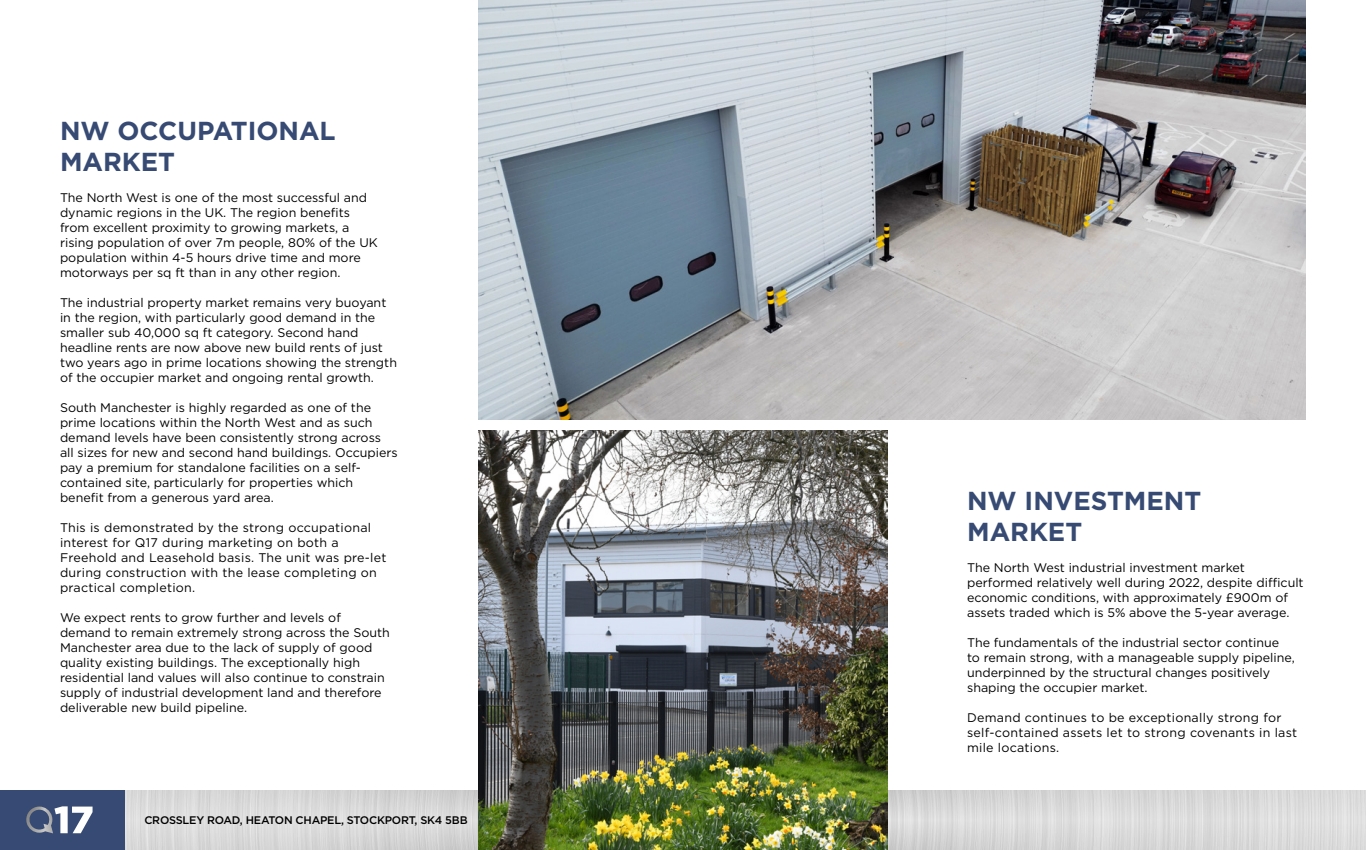
<style>
.page{position:relative;width:1366px;height:850px;background:#fff}
.page>*{position:absolute;margin:0;border:0;box-sizing:border-box;transform-origin:0 0}
.t1{font:700 26px/31.2px "Gotham";color:#364a73}
.t2{font:12.5px/15px "Gotham";color:#000}
.t3{font:12.5px/15px "Gotham";letter-spacing:.02em;color:#000}
.t4{font:500 11px "Gotham";letter-spacing:-.02em;color:#000}
</style>
<div class="page">
<div style="left:0;top:790px;width:126px;height:60px;background:#364a73"></div>
<img style="left:26px;top:807px;width:27px;height:26px">
<svg style="left:54px;top:806px;width:39px;height:27px"></svg>
<img style="left:126px;top:790px;width:1240px;height:60px">
<img style="left:479px;top:0;width:827px;height:420px">
<img style="left:479px;top:430px;width:408px;height:420px">
<h1 class="t1" style="left:60px;top:115px;width:277px">NW OCCUPATIONAL<br>MARKET</h1>
<p class="t2" style="left:60px;top:190px;width:319px">The North West is one of the most successful and dynamic regions in the UK. The region benefits from excellent proximity to growing markets, a rising population of over 7m people, 80% of the UK population within 4-5 hours drive time and more motorways per sq ft than in any other region.</p>
<p class="t2" style="left:60px;top:295px;width:339px">The industrial property market remains very buoyant in the region, with particularly good demand in the smaller sub 40,000 sq ft category. Second hand headline rents are now above new build rents of just two years ago in prime locations showing the strength of the occupier market and ongoing rental growth.</p>
<p class="t2" style="left:60px;top:400px;width:339px">South Manchester is highly regarded as one of the prime locations within the North West and as such demand levels have been consistently strong across all sizes for new and second hand buildings. Occupiers pay a premium for standalone facilities on a self&shy;contained site, particularly for properties which benefit from a generous yard area.</p>
<p class="t3" style="left:60px;top:520px;width:328px">This is demonstrated by the strong occupational interest for Q17 during marketing on both a Freehold and Leasehold basis. The unit was pre-let during construction with the lease completing on practical completion.</p>
<p class="t2" style="left:60px;top:610px;width:331px">We expect rents to grow further and levels of demand to remain extremely strong across the South Manchester area due to the lack of supply of good quality existing buildings. The exceptionally high residential land values will also continue to constrain supply of industrial development land and therefore deliverable new build pipeline.</p>
<p class="t4" style="left:144px;top:813px;width:325px">CROSSLEY ROAD, HEATON CHAPEL, STOCKPORT, SK4 5BB</p>
<h1 class="t1" style="left:967px;top:485px;width:236px">NW INVESTMENT<br>MARKET</h1>
<p class="t2" style="left:967px;top:560px;width:338px">The North West industrial investment market performed relatively well during 2022, despite difficult economic conditions, with approximately £900m of assets traded which is 5% above the 5-year average.</p>
<p class="t2" style="left:967px;top:635px;width:329px">The fundamentals of the industrial sector continue to remain strong, with a manageable supply pipeline, underpinned by the structural changes positively shaping the occupier market.</p>
<p class="t3" style="left:967px;top:710px;width:332px">Demand continues to be exceptionally strong for self-contained assets let to strong covenants in last mile locations.</p>
</div>
